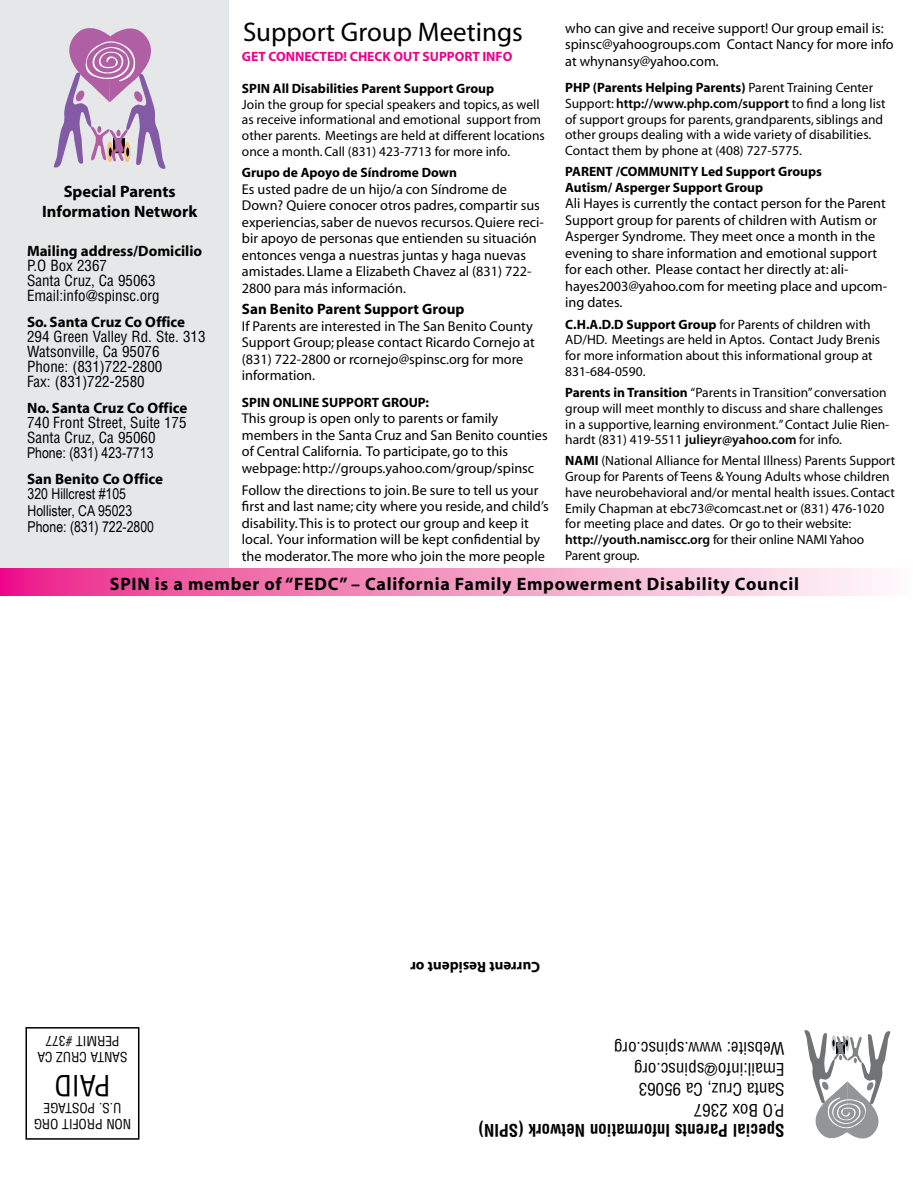
<style>
.page{position:relative;width:918px;height:1188px;background:#fff}
.page>*{position:absolute;margin:0;border:0;box-sizing:border-box;transform-origin:0 0}
.t1{font:condensed 28.5px "Helvetica";color:#000}
.t2{font:27px "Myriad";color:#000}
.t3{font:700 18px "Myriad";letter-spacing:.04em;color:#000}
.t4{font:condensed 17.1px/20.4px "Helvetica";color:#000}
.t5{font:700 condensed 17.1px "Helvetica";color:#000}
.t6{font:700 16.5px/19.8px "Myriad";color:#000;text-align:center}
.t7{font:condensed 15px/15px "Helvetica";color:#000}
.t8{font:700 15px "Myriad";color:#000}
.t9{font:15px/16.5px "Arial Narrow";color:#000}
.t10{font:14.25px/16.5px "Myriad";color:#000}
.t11{font:13.5px/15.8px "Myriad";color:#000}
.t12{font:700 13.5px/15.8px "Myriad";color:#000}
.t13{font:600 13.5px "Myriad Pro";color:#000}
.t14{font:condensed 13.5px/16.2px "Helvetica";color:#000;text-align:center}
.t15{font:700 13.5px "Myriad";color:#ec008c}
.s1{font-weight:400}
.s2{font-family:"Myriad";font-weight:400}
.s3{font-weight:700}
.s4{font-family:"Myriad Pro";font-weight:600}
</style>
<div class="page">
<div style="left:0;top:0;width:229px;height:569px;background:#e6e7e8"></div>
<svg style="left:53px;top:28px;width:113px;height:141px"></svg>
<svg style="left:0;top:568px;width:880px;height:28px"></svg>
<svg style="left:804px;top:1030px;width:87px;height:109px"></svg>
<div style="left:26px;top:1027px;width:113px;height:113px;border:2px solid #000"></div>
<p class="t6" style="left:42px;top:183px;width:157px">Special Parents<br>Information Network</p>
<p class="t8" style="left:27px;top:243px;width:177px">Mailing address/Domicilio</p>
<p class="t7" style="left:27px;top:258px;width:134px">P.O Box 2367<br>Santa Cruz, Ca 95063<br>Email:info@spinsc.org</p>
<p class="t8" style="left:27px;top:314px;width:160px">So. Santa Cruz Co Office</p>
<p class="t7" style="left:27px;top:329px;width:180px">294 Green Valley Rd. Ste. 313<br>Watsonville, Ca 95076<br>Phone: (831)722-2800<br>Fax: (831)722-2580</p>
<p class="t8" style="left:27px;top:400px;width:162px">No. Santa Cruz Co Office</p>
<p class="t7" style="left:27px;top:415px;width:161px">740 Front Street, Suite 175<br>Santa Cruz, Ca 95060</p>
<p class="t8" style="left:27px;top:471px;width:138px">San Benito Co Office</p>
<p class="t9" style="left:27px;top:444px;width:128px">Phone: (831) 423-7713</p>
<p class="t9" style="left:28px;top:485px;width:128px">320 Hillcrest #105<br>Hollister, CA 95023<br>Phone: (831) 722-2800</p>
<h2 class="t2" style="left:243px;top:19px;width:281px">Support Group Meetings</h2>
<p class="t15" style="left:242px;top:49px;width:272px">GET CONNECTED! CHECK OUT SUPPORT INFO</p>
<p class="t12" style="left:242px;top:81px;width:254px">SPIN All Disabilities Parent Support Group</p>
<p class="t11" style="left:242px;top:97px;width:304px">Join the group for special speakers and topics, as well as receive informational and emotional support from other parents. Meetings are held at different locations once a month. Call (831) 423-7713 for more info.</p>
<p class="t12" style="left:242px;top:165px;width:217px">Grupo de Apoyo de Síndrome Down</p>
<p class="t10" style="left:242px;top:181px;width:303px">Es usted padre de un hijo/a con Síndrome de Down? Quiere conocer otros padres, compartir sus experiencias, saber de nuevos recursos. Quiere reci&shy;bir apoyo de personas que entienden su situación entonces venga a nuestras juntas y haga nuevas amistades. Llame a Elizabeth Chavez al (831) 722- 2800 para más información.</p>
<p class="t8" style="left:242px;top:302px;width:224px">San Benito Parent Support Group</p>
<p class="t10" style="left:242px;top:319px;width:294px">If Parents are interested in The San Benito County Support Group; please contact Ricardo Cornejo at (831) 722-2800 or rcornejo@spinsc.org for more information.</p>
<p class="t12" style="left:242px;top:395px;width:189px">SPIN ONLINE SUPPORT GROUP:</p>
<p class="t10" style="left:242px;top:411px;width:307px">This group is open only to parents or family members in the Santa Cruz and San Benito counties of Central California. To participate, go to this webpage: http://groups.yahoo.com/group/spinsc</p>
<p class="t10" style="left:242px;top:483px;width:308px">Follow the directions to join. Be sure to tell us your first and last name; city where you reside, and child’s disability. This is to protect our group and keep it local. Your information will be kept confidential by the moderator. The more who join the more people</p>
<p class="t10" style="left:565px;top:20px;width:330px">who can give and receive support! Our group email is: spinsc@yahoogroups.com Contact Nancy for more info at whynansy@yahoo.com.</p>
<p class="t12" style="left:565px;top:80px;width:309px">PHP (Parents Helping Parents) <span class="s1">Parent Training Center</span></p>
<p class="t13" style="left:565px;top:95px;width:322px"><span class="s2">Support:</span> http://www.php.com/support <span class="s2">to find a long list</span></p>
<p class="t11" style="left:565px;top:112px;width:319px">of support groups for parents, grandparents, siblings and other groups dealing with a wide variety of disabilities.<br>Contact them by phone at (408) 727-5775.</p>
<p class="t12" style="left:565px;top:164px;width:258px">PARENT /COMMUNITY Led Support Groups<br>Autism/ Asperger Support Group</p>
<p class="t10" style="left:565px;top:196px;width:323px">Ali Hayes is currently the contact person for the Parent Support group for parents of children with Autism or Asperger Syndrome. They meet once a month in the evening to share information and emotional support for each other. Please contact her directly at: ali&shy;hayes2003@yahoo.com for meeting place and upcom&shy;ing dates.</p>
<p class="t11" style="left:565px;top:317px;width:317px"><span class="s3">C.H.A.D.D Support Group</span> for Parents of children with AD/HD. Meetings are held in Aptos. Contact Judy Brenis for more information about this informational group at 831-684-0590.</p>
<p class="t11" style="left:565px;top:385px;width:326px"><span class="s3">Parents in Transition</span> “Parents in Transition” conversation group will meet monthly to discuss and share challenges in a supportive, learning environment.” Contact Julie Rien&shy;hardt (831) 419-5511 <span class="s4">julieyr@yahoo.com</span> for info.</p>
<p class="t11" style="left:565px;top:454px;width:332px"><span class="s3">NAMI</span> (National Alliance for Mental Illness) Parents Support Group for Parents of Teens &amp; Young Adults whose children have neurobehavioral and/or mental health issues. Contact Emily Chapman at ebc73@comcast.net or (831) 476-1020 for meeting place and dates. Or go to their website:</p>
<p class="t13" style="left:565px;top:531px;width:300px">http://youth.namiscc.org <span class="s2">for their online NAMI Yahoo</span></p>
<p class="t11" style="left:565px;top:548px;width:76px">Parent group.</p>
<p class="t3" style="left:110px;top:574px;width:691px">SPIN is a member of “FEDC” – California Family Empowerment Disability Council</p>
<p class="t14" style="left:127px;top:1066px;width:91px;rotate:-180deg">SANTA CRUZ CA<br>PERMIT #377</p>
<h1 class="t1" style="left:110px;top:1104px;width:57px;rotate:-180deg">PAID</h1>
<p class="t14" style="left:131px;top:1132px;width:99px;rotate:-180deg">NON PROFIT ORG<br>U.S. POSTAGE</p>
<p class="t8" style="left:540px;top:975px;width:131px;rotate:-180deg">Current Resident or</p>
<p class="t4" style="left:785px;top:1120px;width:172px;rotate:-180deg">P.O Box 2367<br>Santa Cruz, Ca 95063<br>Email:info@spinsc.org<br>Website: www.spinsc.org</p>
<p class="t5" style="left:785px;top:1141px;width:308px;rotate:-180deg">Special Parents Information Network (SPIN)</p>
</div>
